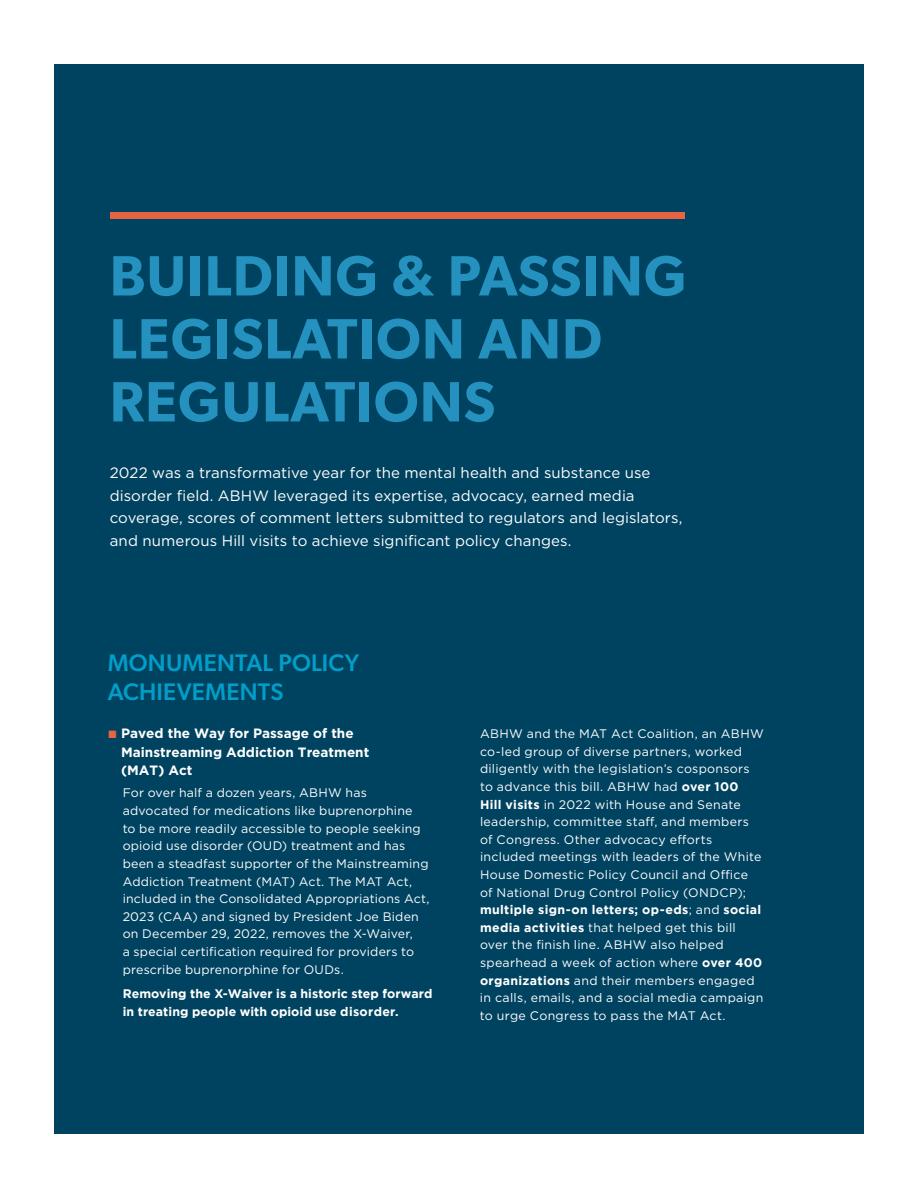
<style>
.page{position:relative;width:918px;height:1188px;background:#fff}
.page>*{position:absolute;margin:0;border:0;box-sizing:border-box;transform-origin:0 0}
.t1{font:600 57px/63px "Gibson";letter-spacing:.02em;color:#2491bf}
.t2{font:500 24px/28.5px "Gibson";letter-spacing:.01em;color:#009ec9}
.t3{font:15px/22.5px "Gotham";letter-spacing:.005em;color:#fff}
.t4{font:700 13.5px/18.8px "Gotham";color:#fff}
.t5{font:12.3px/17.5px "Gotham";letter-spacing:.02em;color:#fff}
.t6{font:700 12.3px/17.5px "Gotham";letter-spacing:.01em;color:#fff}
.s1{font-family:"Alright Sans";font-size:10.5px;color:#e76443}
.s2{font-weight:700}
</style>
<div class="page">
<div style="left:54px;top:64px;width:810px;height:1070px;background:#004360"></div>
<div style="left:111px;top:213px;width:574px;height:6px;background:#e76443"></div>
<h1 class="t1" style="left:110px;top:243px;width:578px">BUILDING &amp; PASSING<br>LEGISLATION AND<br>REGULATIONS</h1>
<p class="t3" style="left:110px;top:462px;width:574px">2022 was a transformative year for the mental health and substance use disorder field. ABHW leveraged its expertise, advocacy, earned media coverage, scores of comment letters submitted to regulators and legislators, and numerous Hill visits to achieve significant policy changes.</p>
<h2 class="t2" style="left:108px;top:648px;width:253px">MONUMENTAL POLICY<br>ACHIEVEMENTS</h2>
<p class="t4" style="left:121px;top:723px;width:250px;text-indent:-13px"><span class="s1">■</span> Paved the Way for Passage of the<br>Mainstreaming Addiction Treatment (MAT) Act</p>
<p class="t5" style="left:123px;top:784px;width:308px">For over half a dozen years, ABHW has advocated for medications like buprenorphine<br>to be more readily accessible to people seeking opioid use disorder (OUD) treatment and has been a steadfast supporter of the Mainstreaming Addiction Treatment (MAT) Act. The MAT Act, included in the Consolidated Appropriations Act, 2023 (CAA) and signed by President Joe Biden on December 29, 2022, removes the X-Waiver,<br>a special certification required for providers to prescribe buprenorphine for OUDs.</p>
<p class="t6" style="left:123px;top:985px;width:311px">Removing the X-Waiver is a historic step forward in treating people with opioid use disorder.</p>
<p class="t5" style="left:480px;top:725px;width:285px">ABHW and the MAT Act Coalition, an ABHW co-led group of diverse partners, worked diligently with the legislation’s cosponsors to advance this bill. ABHW had <span class="s2">over 100<br>Hill visits</span> in 2022 with House and Senate leadership, committee staff, and members of Congress. Other advocacy efforts included meetings with leaders of the White House Domestic Policy Council and Office of National Drug Control Policy (ONDCP); <span class="s2">multiple sign-on letters; op-eds</span>; and <span class="s2">social media activities</span> that helped get this bill over the finish line. ABHW also helped spearhead a week of action where <span class="s2">over 400 organizations</span> and their members engaged in calls, emails, and a social media campaign to urge Congress to pass the MAT Act.</p>
</div>
